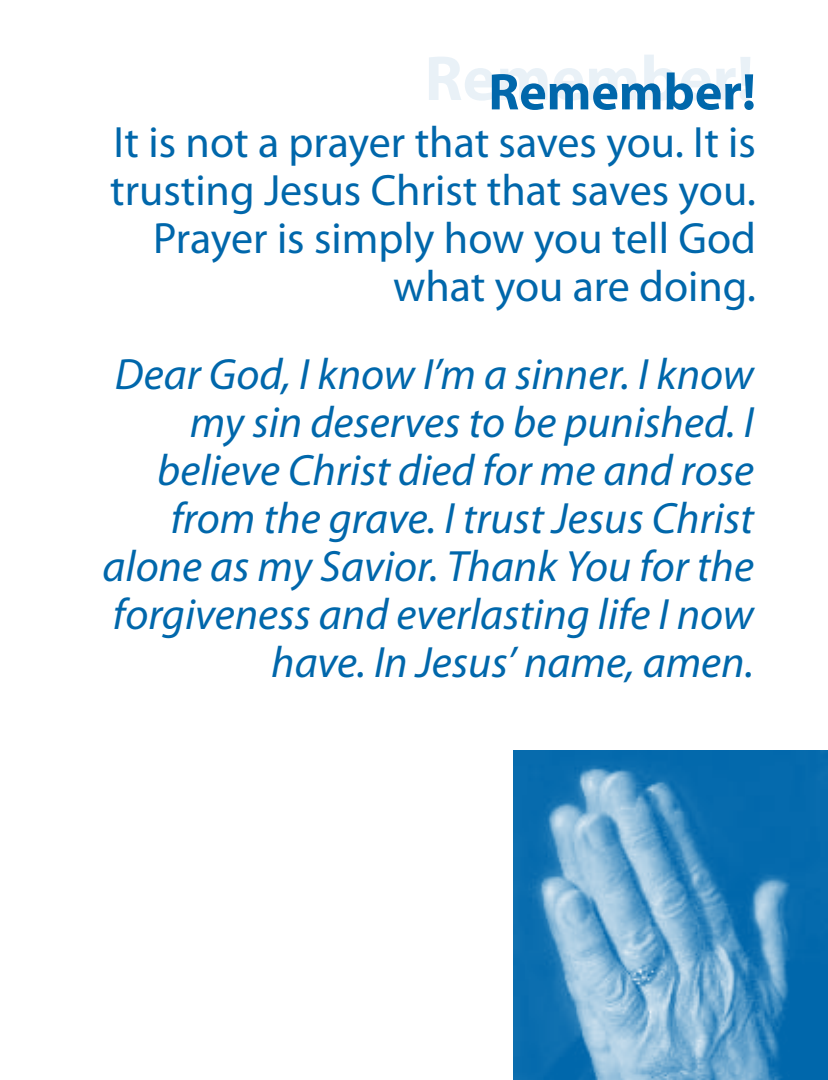
<style>
.page{position:relative;width:828px;height:1080px;background:#fff}
.page>*{position:absolute;margin:0;border:0;box-sizing:border-box;transform-origin:0 0}
.t1{font:700 64px "Myriad Pro";color:#0067ab}
.t2{font:700 52px "Myriad Pro";color:#0067ab}
.t3{font:italic 44px/48px "Myriad Pro";color:#0067ab;text-align:right}
.t4{font:44px/48px "Myriad Pro";color:#0067ab;text-align:right}
</style>
<div class="page">
<img style="left:514px;top:751px;width:314px;height:329px">
<h1 class="t1" style="left:425px;top:37px;width:331px">Remember!</h1>
<p class="t2" style="left:488px;top:58px;width:269px">Remember!</p>
<p class="t4" style="left:110px;top:118px;width:647px">It is not a prayer that saves you. It is trusting Jesus Christ that saves you.<br>Prayer is simply how you tell God what you are doing.</p>
<p class="t3" style="left:103px;top:350px;width:653px">Dear God, I know I’m a sinner. I know my sin deserves to be punished. I believe Christ died for me and rose from the grave. I trust Jesus Christ alone as my Savior. Thank You for the forgiveness and everlasting life I now have. In Jesus’ name, amen.</p>
</div>
